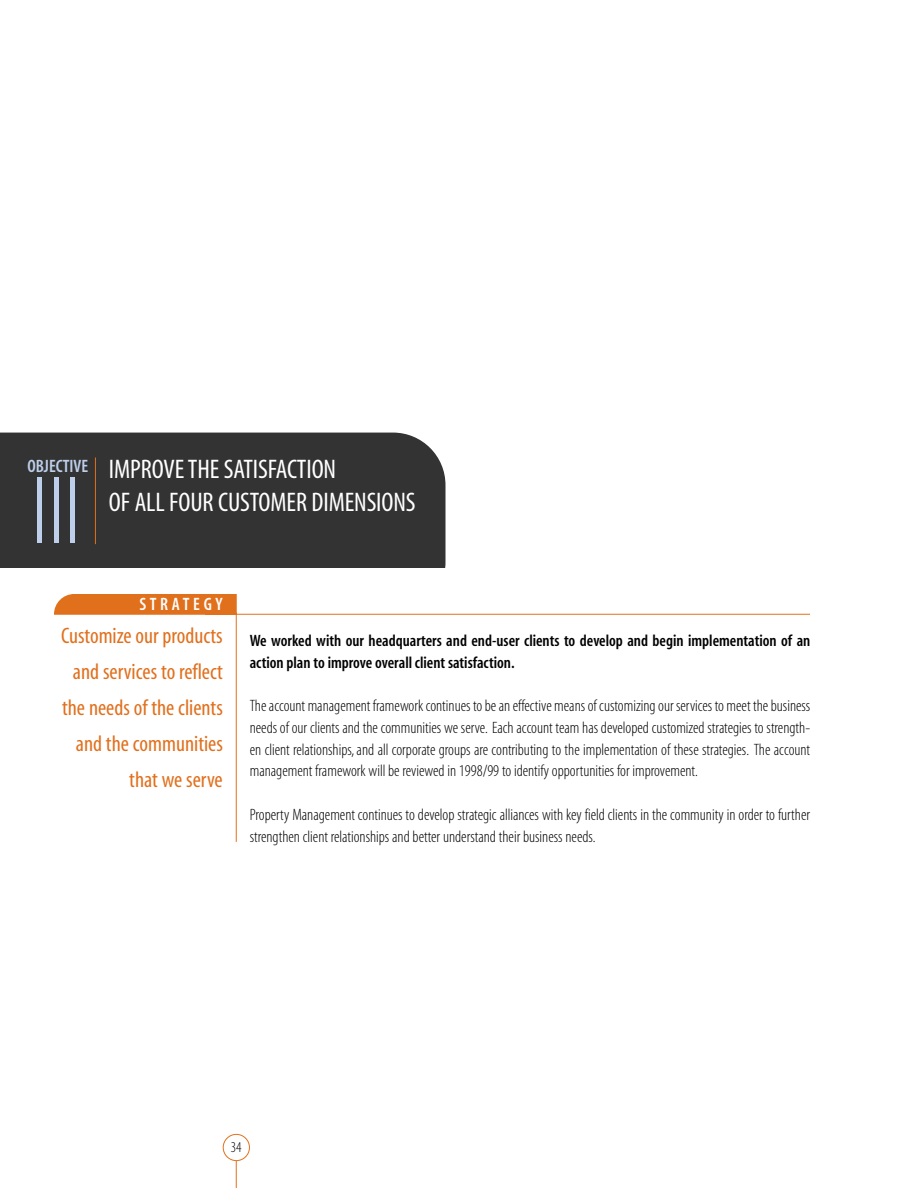
<style>
.page{position:relative;width:918px;height:1188px;background:#fff}
.page>*{position:absolute;margin:0;border:0;box-sizing:border-box;transform-origin:0 0}
.t1{font:97.5px "Myriad MM 215 300";color:#bdcfea}
.t2{font:27px/33px "Myriad MM 400 300";letter-spacing:-.005em;color:#fff}
.t3{font:22.5px/36px "Myriad MM 400 300";color:#e1701d;text-align:right}
.t4{font:18px "Myriad MM 565 300";color:#bdcfea}
.t5{font:18px "Myriad MM 565 300";letter-spacing:.205em;color:#fff}
.t6{font:16.5px/21.8px "Myriad MM 215 300";color:#000;text-align:justify}
.t7{font:16.5px/21.8px "Myriad MM 565 300";color:#000}
.t8{font:15px "Myriad MM 215 300";color:#000}
</style>
<div class="page">
<div style="left:223px;top:1134px;width:27px;height:27px;border:1px solid #e1701d;border-radius:50%"></div>
<svg style="left:236px;top:1161px;width:1px;height:27px"></svg>
<div style="left:0;top:433px;width:446px;height:135px;background:#333"></div>
<hr style="left:95px;top:458px;width:1px;height:86px;background:#e1701d">
<div style="left:54px;top:594px;width:182px;height:40px;background:#e1701d;border-radius:20px"></div>
<div style="left:54px;top:614px;width:182px;height:27px;background:#fff"></div>
<hr style="left:54px;top:614px;width:756px;height:1px;background:#e1701d">
<hr style="left:236px;top:594px;width:1px;height:248px;background:#e1701d">
<div style="left:206px;top:594px;width:30px;height:20px;background:#e1701d"></div>
<p class="t4" style="left:27px;top:460px;width:62px">OBJECTIVE</p>
<h1 class="t1" style="left:32px;top:474px;width:51px">III</h1>
<h2 class="t2" style="left:109px;top:455px;width:308px">IMPROVE THE SATISFACTION<br>OF ALL FOUR CUSTOMER DIMENSIONS</h2>
<p class="t5" style="left:139px;top:598px;width:85px">STRATEGY</p>
<h3 class="t3" style="left:61px;top:620px;width:163px">Customize our products and services to reflect the needs of the clients and the communities that we serve</h3>
<p class="t7" style="left:250px;top:631px;width:562px">We worked with our headquarters and end-user clients to develop and begin implementation of an action plan to improve overall client satisfaction.</p>
<p class="t6" style="left:250px;top:696px;width:562px">The account management framework continues to be an effective means of customizing our services to meet the business needs of our clients and the communities we serve. Each account team has developed customized strategies to strength&shy;en client relationships, and all corporate groups are contributing to the implementation of these strategies. The account management framework will be reviewed in 1998/99 to identify opportunities for improvement.</p>
<p class="t6" style="left:250px;top:805px;width:562px">Property Management continues to develop strategic alliances with key field clients in the community in order to further strengthen client relationships and better understand their business needs.</p>
<p class="t8" style="left:231px;top:1141px;width:12px">34</p>
</div>
